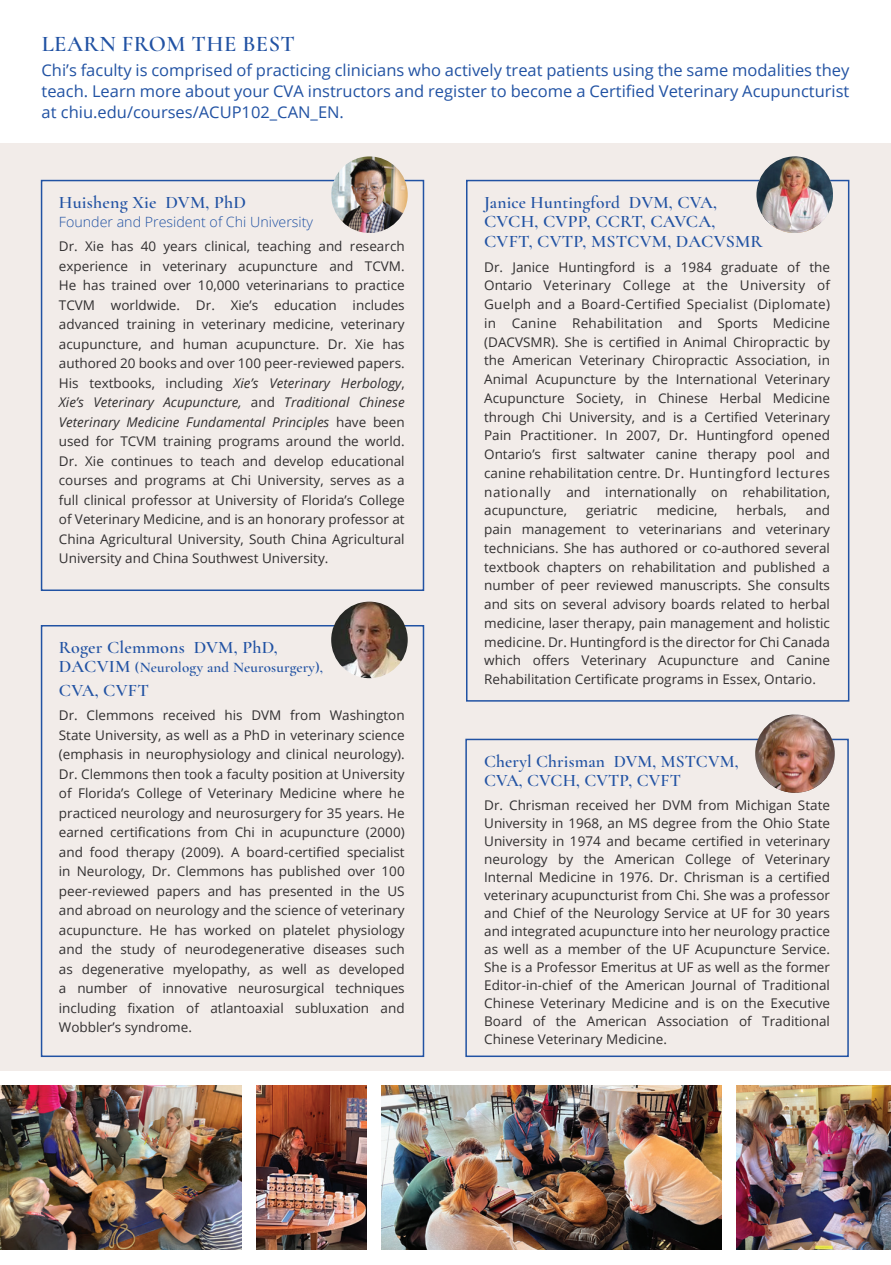
<style>
.page{position:relative;width:891px;height:1265px;background:#fff}
.page>*{position:absolute;margin:0;border:0;box-sizing:border-box;transform-origin:0 0}
.t1{font:600 22.5px "Cormorant Garamond";letter-spacing:.02em;color:#2152a3}
.t2{font:600 17.7px/19.5px "Cormorant Garamond";letter-spacing:.01em;color:#2152a3}
.t3{font:16.2px/21px "Open Sans";color:#2152a3;text-align:justify}
.t4{font:600 14.7px "Cormorant Garamond";letter-spacing:.01em;color:#2152a3}
.t5{font:300 14.1px "Open Sans";color:#2152a3}
.t6{font:13.35px/19.5px "Open Sans";color:#312f30;text-align:justify}
.s1{font-style:italic}
.s2{font-size:17.7px}
</style>
<div class="page">
<div style="left:0;top:143px;width:891px;height:927px;background:#f2ece9"></div>
<div style="left:41px;top:180px;width:383px;height:411px;border:2px solid #2152a3"></div>
<div style="left:41px;top:625px;width:383px;height:432px;border:2px solid #2152a3"></div>
<div style="left:465px;top:739px;width:384px;height:318px;border:2px solid #2152a3"></div>
<div style="left:466px;top:180px;width:383px;height:521px;border:2px solid #2152a3"></div>
<img style="left:0;top:1085px;width:241px;height:164px">
<img style="left:381px;top:1085px;width:341px;height:164px">
<img style="left:256px;top:1085px;width:110px;height:164px">
<img style="left:737px;top:1085px;width:154px;height:164px">
<img style="left:331px;top:601px;width:77px;height:77px;border-radius:38px">
<img style="left:331px;top:156px;width:77px;height:77px;border-radius:38px">
<img style="left:756px;top:156px;width:77px;height:77px;border-radius:38px">
<img style="left:755px;top:714px;width:80px;height:78px;border-radius:39px">
<h1 class="t1" style="left:42px;top:30px;width:255px">LEARN FROM THE BEST</h1>
<p class="t3" style="left:42px;top:59px;width:809px">Chi’s faculty is comprised of practicing clinicians who actively treat patients using the same modalities they teach. Learn more about your CVA instructors and register to become a Certified Veterinary Acupuncturist at chiu.edu/courses/ACUP102_CAN_EN.</p>
<h2 class="t2" style="left:59px;top:192px;width:189px">Huisheng Xie DVM, PhD</h2>
<p class="t5" style="left:59px;top:212px;width:256px">Founder and President of Chi University</p>
<p class="t6" style="left:59px;top:236px;width:347px">Dr. Xie has 40 years clinical, teaching and research experience in veterinary acupuncture and TCVM.<br>He has trained over 10,000 veterinarians to practice TCVM worldwide. Dr. Xie’s education includes advanced training in veterinary medicine, veterinary acupuncture, and human acupuncture. Dr. Xie has authored 20 books and over 100 peer-reviewed papers.<br>His textbooks, including <span class="s1">Xie’s Veterinary Herbology</span>, <span class="s1">Xie’s Veterinary Acupuncture,</span> and <span class="s1">Traditional Chinese Veterinary Medicine Fundamental Principles</span> have been used for TCVM training programs around the world.<br>Dr. Xie continues to teach and develop educational courses and programs at Chi University, serves as a full clinical professor at University of Florida’s College of Veterinary Medicine, and is an honorary professor at China Agricultural University, South China Agricultural University and China Southwest University.</p>
<h2 class="t2" style="left:59px;top:637px;width:220px">Roger Clemmons DVM, PhD,</h2>
<p class="t4" style="left:59px;top:659px;width:266px"><span class="s2">DACVIM</span> (Neurology and Neurosurgery),</p>
<h2 class="t2" style="left:59px;top:681px;width:91px">CVA, CVFT</h2>
<p class="t6" style="left:59px;top:705px;width:347px">Dr. Clemmons received his DVM from Washington State University, as well as a PhD in veterinary science (emphasis in neurophysiology and clinical neurology).<br>Dr. Clemmons then took a faculty position at University of Florida’s College of Veterinary Medicine where he practiced neurology and neurosurgery for 35 years. He earned certifications from Chi in acupuncture (2000) and food therapy (2009). A board-certified specialist in Neurology, Dr. Clemmons has published over 100 peer-reviewed papers and has presented in the US and abroad on neurology and the science of veterinary acupuncture. He has worked on platelet physiology and the study of neurodegenerative diseases such as degenerative myelopathy, as well as developed a number of innovative neurosurgical techniques including fixation of atlantoaxial subluxation and Wobbler’s syndrome.</p>
<h2 class="t2" style="left:484px;top:192px;width:280px">Janice Huntingford DVM, CVA,<br>CVCH, CVPP, CCRT, CAVCA,<br>CVFT, CVTP, MSTCVM, DACVSMR</h2>
<p class="t6" style="left:484px;top:257px;width:347px;line-height:18.8px">Dr. Janice Huntingford is a 1984 graduate of the Ontario Veterinary College at the University of Guelph and a Board-Certified Specialist (Diplomate) in Canine Rehabilitation and Sports Medicine (DACVSMR). She is certified in Animal Chiropractic by the American Veterinary Chiropractic Association, in Animal Acupuncture by the International Veterinary Acupuncture Society, in Chinese Herbal Medicine through Chi University, and is a Certified Veterinary Pain Practitioner. In 2007, Dr. Huntingford opened Ontario’s first saltwater canine therapy pool and canine rehabilitation centre. Dr. Huntingford lectures nationally and internationally on rehabilitation, acupuncture,</p>
<p class="t6" style="left:484px;top:501px;width:347px;line-height:18.8px;text-indent:322px">and pain management to veterinarians and veterinary technicians. She has authored or co-authored several textbook chapters on rehabilitation and published a number of peer reviewed manuscripts. She consults and sits on several advisory boards related to herbal medicine, laser therapy, pain management and holistic medicine. Dr. Huntingford is the director for Chi Canada which offers Veterinary Acupuncture and Canine Rehabilitation Certificate programs in Essex, Ontario.</p>
<p class="t6" style="left:586px;top:500px;width:53px">geriatric</p>
<p class="t6" style="left:657px;top:500px;width:62px">medicine,</p>
<p class="t6" style="left:737px;top:500px;width:52px">herbals,</p>
<h2 class="t2" style="left:484px;top:751px;width:256px">Cheryl Chrisman DVM, MSTCVM,<br>CVA, CVCH, CVTP, CVFT</h2>
<p class="t6" style="left:484px;top:796px;width:347px;line-height:18px">Dr. Chrisman received her DVM from Michigan State University in 1968, an MS degree from the Ohio State University in 1974 and became certified in veterinary neurology by the American College of Veterinary Internal Medicine in 1976. Dr. Chrisman is a certified veterinary acupuncturist from Chi. She was a professor and Chief of the Neurology Service at UF for 30 years and integrated acupuncture into her neurology practice as well as a member of the UF Acupuncture Service.<br>She is a Professor Emeritus at UF as well as the former Editor-in-chief of the American Journal of Traditional Chinese Veterinary Medicine and is on the Executive Board of the American Association of Traditional Chinese Veterinary Medicine.</p>
</div>
